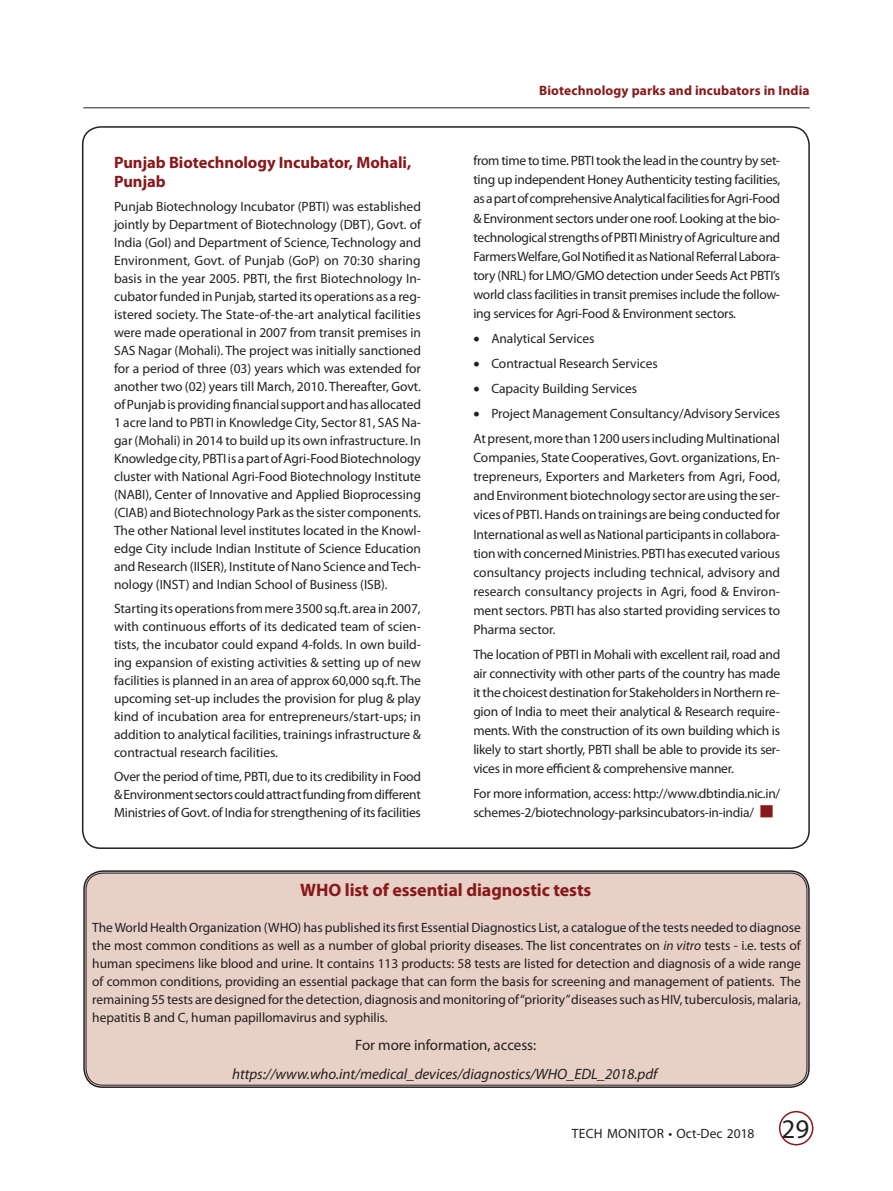
<style>
.page{position:relative;width:893px;height:1191px;background:#fff}
.page>*{position:absolute;margin:0;border:0;box-sizing:border-box;transform-origin:0 0}
.Filler_BT{font:700 18px "Myriad Pro";letter-spacing:-.005em;color:#88181b}
.t1{font:700 16.5px/19.5px "Myriad Pro";letter-spacing:-.005em;color:#88181b}
.Filler_BT-2{font:italic 15px "Myriad Pro";letter-spacing:-.005em;color:#231f20}
.Filler_BT-3{font:15px "Myriad Pro";letter-spacing:-.005em;color:#231f20}
.TS_BT_p4{font:13.5px/18px "Myriad Pro";letter-spacing:-.01em;color:#231f20;text-align:justify}
.Filler_BT-4{font:13.5px/18px "Myriad Pro";letter-spacing:-.005em;color:#231f20;text-align:justify}
.t2{font:700 13.5px "Myriad Pro";letter-spacing:.01em;color:#88181b}
.TS_BT_p4-2{font:13.5px "Myriad Pro";letter-spacing:.015em;color:#231f20}
.s1{color:#88181b}
.s2{font-style:italic}
.s3{font-size:27px}
</style>
<div class="page">
<hr style="left:83px;top:107px;width:726px;height:1px;background:#231f20">
<div style="left:778px;top:1111px;width:35px;height:34px;border:2px solid #88181b;border-radius:50%"></div>
<div style="left:85px;top:872px;width:723px;height:214px;background:#e7d0c6;border-radius:18px"></div>
<div style="left:83px;top:870px;width:726px;height:218px;border:2px solid #231f20;border-radius:19px"></div>
<div style="left:86px;top:873px;width:721px;height:212px;border:1px solid #231f20;border-radius:17px"></div>
<h1 class="t1" style="left:114px;top:152px;width:299px">Punjab Biotechnology Incubator, Mohali,<br>Punjab</h1>
<p class="TS_BT_p4" style="left:114px;top:197px;width:308px">Punjab Biotechnology Incubator (PBTI) was established jointly by Department of Biotechnology (DBT), Govt. of India (GoI) and Department of Science, Technology and Environment, Govt. of Punjab (GoP) on 70:30 sharing basis in the year 2005. PBTI, the first Biotechnology In&shy;cubator funded in Punjab, started its operations as a reg&shy;istered society. The State-of-the-art analytical facilities were made operational in 2007 from transit premises in SAS Nagar (Mohali). The project was initially sanctioned for a period of three (03) years which was extended for another two (02) years till March, 2010. Thereafter, Govt. of Punjab is providing financial support and has allocated 1 acre land to PBTI in Knowledge City, Sector 81, SAS Na&shy;gar (Mohali) in 2014 to build up its own infrastructure. In Knowledge city, PBTI is a part of Agri-Food Biotechnology cluster with National Agri-Food Biotechnology Institute (NABI), Center of Innovative and Applied Bioprocessing (CIAB) and Biotechnology Park as the sister components.<br>The other National level institutes located in the Knowl&shy;edge City include Indian Institute of Science Education and Research (IISER), Institute of Nano Science and Tech&shy;nology (INST) and Indian School of Business (ISB).</p>
<p class="TS_BT_p4" style="left:114px;top:599px;width:308px">Starting its operations from mere 3500 sq.ft. area in 2007, with continuous efforts of its dedicated team of scien&shy;tists, the incubator could expand 4-folds. In own build&shy;ing expansion of existing activities &amp; setting up of new facilities is planned in an area of approx 60,000 sq.ft. The upcoming set-up includes the provision for plug &amp; play kind of incubation area for entrepreneurs/start-ups; in addition to analytical facilities, trainings infrastructure &amp; contractual research facilities.</p>
<p class="TS_BT_p4" style="left:114px;top:767px;width:308px">Over the period of time, PBTI, due to its credibility in Food &amp; Environment sectors could attract funding from different Ministries of Govt. of India for strengthening of its facilities</p>
<p class="t2" style="left:539px;top:81px;width:272px">Biotechnology parks and incubators in India</p>
<p class="TS_BT_p4" style="left:473px;top:151px;width:308px;line-height:19px">from time to time. PBTI took the lead in the country by set&shy;ting up independent Honey Authenticity testing facilities, as a part of comprehensive Analytical facilities for Agri-Food &amp; Environment sectors under one roof. Looking at the bio&shy;technological strengths of PBTI Ministry of Agriculture and Farmers Welfare, GoI Notified it as National Referral Labora&shy;tory (NRL) for LMO/GMO detection under Seeds Act PBTI’s world class facilities in transit premises include the follow&shy;ing services for Agri-Food &amp; Environment sectors.</p>
<p class="TS_BT_p4" style="left:473px;top:329px;width:122px">• Analytical Services</p>
<p class="TS_BT_p4" style="left:473px;top:354px;width:186px">• Contractual Research Services</p>
<p class="TS_BT_p4" style="left:473px;top:379px;width:165px">• Capacity Building Services</p>
<p class="TS_BT_p4" style="left:473px;top:404px;width:308px">• Project Management Consultancy/Advisory Services</p>
<p class="TS_BT_p4" style="left:473px;top:429px;width:308px;line-height:19px">At present, more than 1200 users including Multinational Companies, State Cooperatives, Govt. organizations, En&shy;trepreneurs, Exporters and Marketers from Agri, Food, and Environment biotechnology sector are using the ser&shy;vices of PBTI. Hands on trainings are being conducted for International as well as National participants in collabora&shy;tion with concerned Ministries. PBTI has executed various consultancy projects including technical, advisory and research consultancy projects in Agri, food &amp; Environ&shy;ment sectors. PBTI has also started providing services to Pharma sector.</p>
<p class="TS_BT_p4" style="left:473px;top:644px;width:308px;line-height:19px">The location of PBTI in Mohali with excellent rail, road and air connectivity with other parts of the country has made it the choicest destination for Stakeholders in Northern re&shy;gion of India to meet their analytical &amp; Research require&shy;ments. With the construction of its own building which is likely to start shortly, PBTI shall be able to provide its ser&shy;vices in more efficient &amp; comprehensive manner.</p>
<p class="TS_BT_p4" style="left:473px;top:784px;width:308px;line-height:19px">For more information, access: http://www.dbtindia.nic.in/ schemes-2/biotechnology-parksincubators-in-india/ <span class="s1">■</span></p>
<p class="Filler_BT" style="left:300px;top:878px;width:293px">WHO list of essential diagnostic tests</p>
<p class="Filler_BT-4" style="left:92px;top:918px;width:710px">The World Health Organization (WHO) has published its first Essential Diagnostics List, a catalogue of the tests needed to diagnose the most common conditions as well as a number of global priority diseases. The list concentrates on <span class="s2">in vitro</span> tests - i.e. tests of human specimens like blood and urine. It contains 113 products: 58 tests are listed for detection and diagnosis of a wide range of common conditions, providing an essential package that can form the basis for screening and management of patients. The remaining 55 tests are designed for the detection, diagnosis and monitoring of “priority” diseases such as HIV, tuberculosis, malaria, hepatitis B and C, human papillomavirus and syphilis.</p>
<p class="Filler_BT-3" style="left:355px;top:1036px;width:182px">For more information, access:</p>
<p class="Filler_BT-2" style="left:232px;top:1064px;width:427px">https://www.who.int/medical_devices/diagnostics/WHO_EDL_2018.pdf</p>
<p class="TS_BT_p4-2" style="left:571px;top:1125px;width:239px">TECH MONITOR • Oct-Dec 2018 <span class="s3">29</span></p>
</div>
